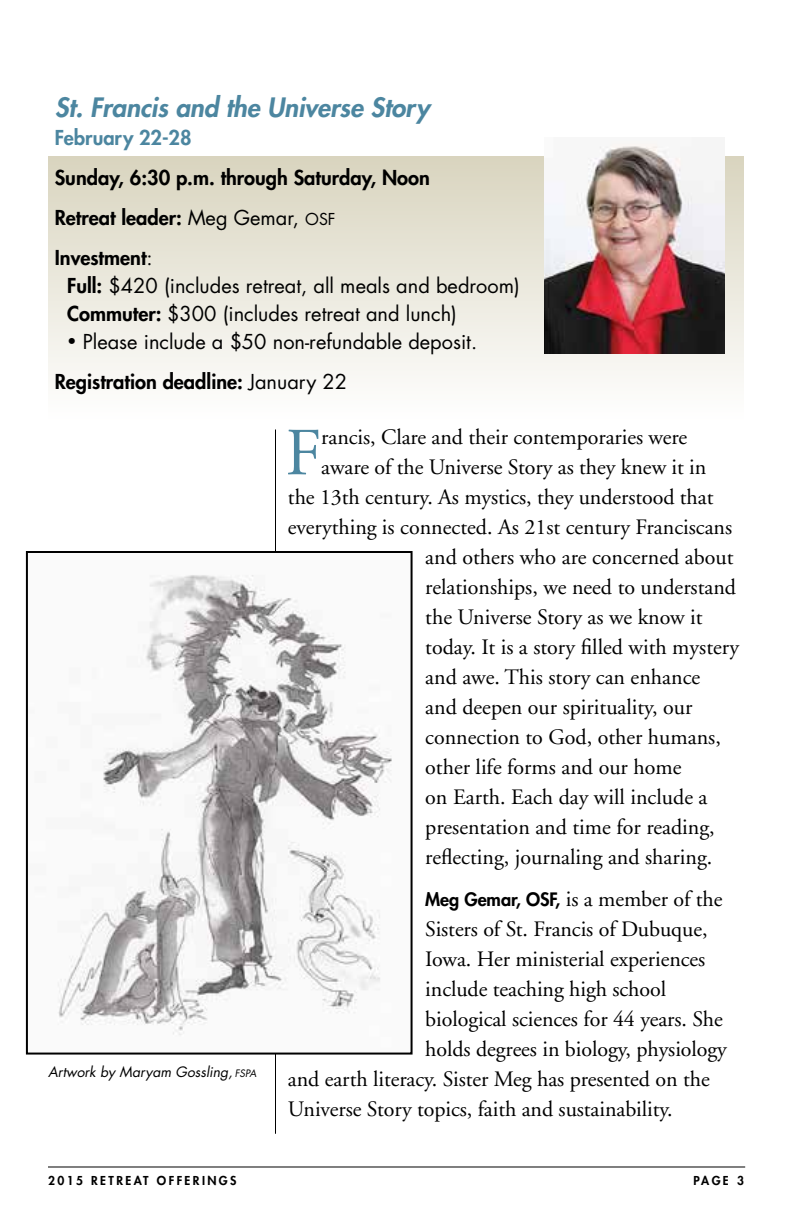
<style>
.page{position:relative;width:792px;height:1224px;background:#fff}
.page>*{position:absolute;margin:0;border:0;box-sizing:border-box;transform-origin:0 0}
.t1{font:67.2px "Adobe Garamond";color:#4c86a0}
.t2{font:italic 800 26px "Futura";letter-spacing:-.005em;color:#4c86a0}
.t3{font:22px "Adobe Garamond";letter-spacing:-.005em;color:#000}
.t4{font:20px/28px "Futura";color:#000}
.t5{font:800 20px/40px "Futura";color:#000}
.t6{font:800 20px "Futura";letter-spacing:-.005em;color:#4c86a0}
.t7{font:italic 14px "Futura";color:#000}
.t8{font:800 12px "Futura";letter-spacing:.2em;color:#000}
.s1{font-weight:400}
.s2{font-weight:400;font-size:16px}
.s3{font-weight:800}
.s4{font-size:16px}
.s5{font-family:"Futura";font-weight:800;font-size:18px}
.s6{font-size:10px}
</style>
<div class="page">
<hr style="left:275px;top:430px;width:1px;height:704px;background:#000">
<hr style="left:48px;top:1166px;width:697px;height:1px;background:#000">
<div style="left:48px;top:156px;width:696px;height:265px;background:linear-gradient(to bottom,#d9d4bf,#fefefe)"></div>
<img style="left:58px;top:554px;width:334px;height:498px">
<div style="left:26px;top:551px;width:387px;height:504px;border:2px solid #000"></div>
<img style="left:545px;top:143px;width:180px;height:211px">
<p class="t2" style="left:55px;top:91px;width:376px">St. Francis and the Universe Story</p>
<p class="t6" style="left:55px;top:125px;width:138px">February 22-28</p>
<p class="t5" style="left:55px;top:157px;width:377px">Sunday, 6:30 p.m. through Saturday, Noon<br>Retreat leader: <span class="s1">Meg Gemar,</span> <span class="s2">OSF<br></span>Investment<span class="s1">:</span></p>
<p class="t4" style="left:67px;top:271px;width:454px"><span class="s3">Full:</span> $420 (includes retreat, all meals and bedroom)<br><span class="s3">Commuter:</span> $300 (includes retreat and lunch)</p>
<p class="t4" style="left:55px;top:321px;width:424px;line-height:40px;text-indent:12px"><span class="s4">•</span> Please include a $50 non-refundable deposit.<br><span class="s3">Registration deadline:</span> January 22</p>
<h1 class="t1" style="left:285px;top:417px;width:38px">F</h1>
<p class="t3" style="left:321px;top:426px;width:367px">rancis, Clare and their contemporaries were</p>
<p class="t3" style="left:321px;top:456px;width:387px">aware of the Universe Story as they knew it in</p>
<p class="t3" style="left:288px;top:486px;width:427px">the 13th century. As mystics, they understood that</p>
<p class="t3" style="left:288px;top:516px;width:446px">everything is connected. As 21st century Franciscans</p>
<p class="t3" style="left:425px;top:546px;width:310px">and others who are concerned about</p>
<p class="t3" style="left:425px;top:576px;width:312px">relationships, we need to understand</p>
<p class="t3" style="left:425px;top:606px;width:279px">the Universe Story as we know it</p>
<p class="t3" style="left:425px;top:636px;width:315px">today. It is a story filled with mystery</p>
<p class="t3" style="left:425px;top:666px;width:276px">and awe. This story can enhance</p>
<p class="t3" style="left:425px;top:696px;width:269px">and deepen our spirituality, our</p>
<p class="t3" style="left:425px;top:726px;width:297px">connection to God, other humans,</p>
<p class="t3" style="left:425px;top:756px;width:258px">other life forms and our home</p>
<p class="t3" style="left:425px;top:786px;width:284px">on Earth. Each day will include a</p>
<p class="t3" style="left:425px;top:816px;width:291px">presentation and time for reading,</p>
<p class="t3" style="left:425px;top:846px;width:289px">reflecting, journaling and sharing.</p>
<p class="t3" style="left:425px;top:888px;width:299px"><span class="s5">Meg Gemar, OSF,</span> is a member of the</p>
<p class="t3" style="left:425px;top:918px;width:284px">Sisters of St. Francis of Dubuque,</p>
<p class="t3" style="left:425px;top:948px;width:282px">Iowa. Her ministerial experiences</p>
<p class="t3" style="left:425px;top:978px;width:243px">include teaching high school</p>
<p class="t3" style="left:425px;top:1008px;width:299px">biological sciences for 44 years. She</p>
<p class="t3" style="left:425px;top:1038px;width:303px">holds degrees in biology, physiology</p>
<p class="t3" style="left:288px;top:1068px;width:423px">and earth literacy. Sister Meg has presented on the</p>
<p class="t3" style="left:288px;top:1098px;width:386px">Universe Story topics, faith and sustainability.</p>
<p class="t7" style="left:48px;top:1063px;width:210px">Artwork by Maryam Gossling, <span class="s6">FSPA</span></p>
<p class="t8" style="left:48px;top:1173px;width:190px">2015 RETREAT OFFERINGS</p>
<p class="t8" style="left:693px;top:1173px;width:52px">PAGE 3</p>
</div>
